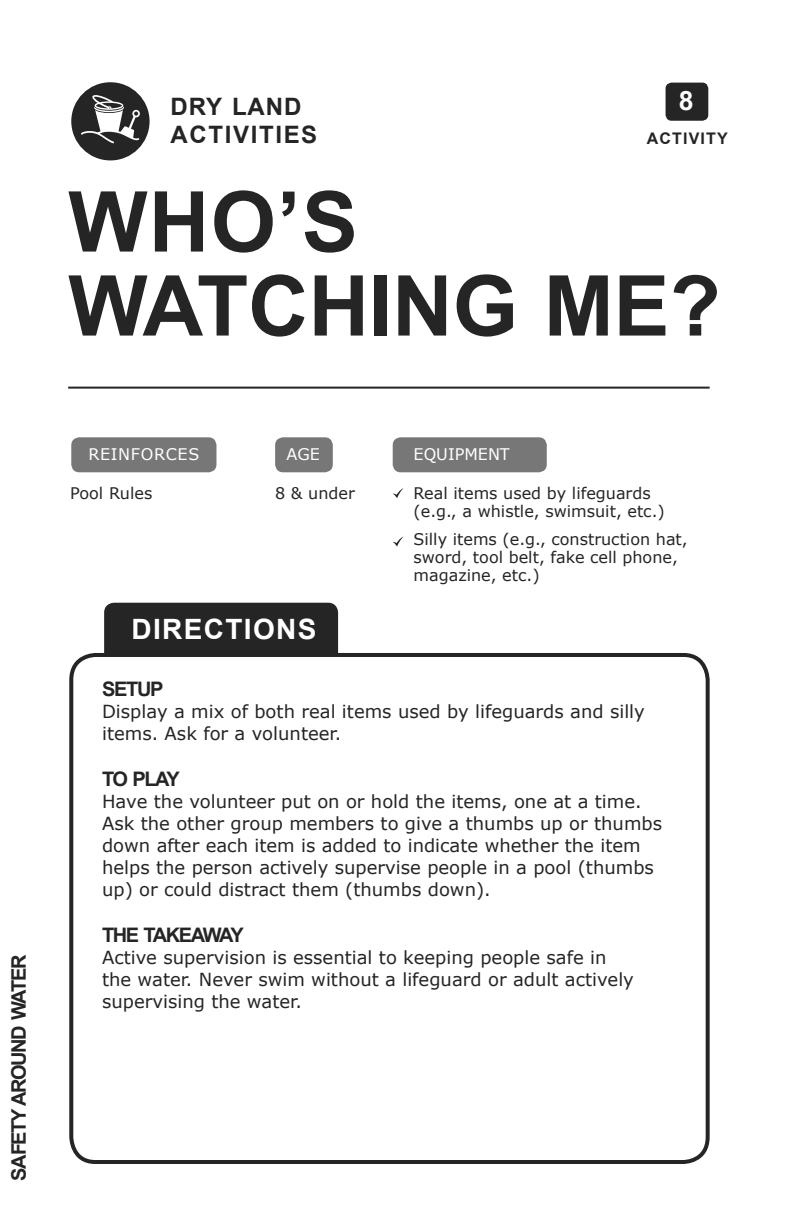
<style>
.page{position:relative;width:787px;height:1224px;background:#fff}
.page>*{position:absolute;margin:0;border:0;box-sizing:border-box;transform-origin:0 0}
.t1{font:700 84px/84px "Arial";letter-spacing:-.005em;color:#252525}
.t2{font:700 28px "Arial";letter-spacing:.05em;color:#fff}
.t3{font:700 26.6px "Arial";color:#fff}
.t4{font:700 24px/28.8px "Arial";letter-spacing:.07em;color:#252525}
.t5{font:700 20px "Arial";letter-spacing:-.065em;color:#252525}
.t6{font:18px/22px "Verdana";color:#252525}
.t7{font:16px/18px "Verdana";color:#252525}
.t8{font:16px "Verdana";color:#fff}
.t9{font:16px "Verdana";letter-spacing:.04em;color:#fff}
.t10{font:700 16px "Arial";letter-spacing:.07em;color:#252525}
</style>
<div class="page">
<div style="left:275px;top:437px;width:57px;height:35px;background:#777;border-radius:8px"></div>
<div style="left:392px;top:437px;width:154px;height:35px;background:#777;border-radius:8px"></div>
<div style="left:71px;top:437px;width:145px;height:35px;background:#777;border-radius:8px"></div>
<hr style="left:68px;top:387px;width:641px;height:2px;background:#252525">
<div style="left:71px;top:82px;width:78px;height:78px;background:#252525;border-radius:50%"></div>
<div style="left:665px;top:83px;width:43px;height:38px;background:#252525;border-radius:6px"></div>
<div style="left:104px;top:603px;width:234px;height:90px;background:#252525;border-radius:10px"></div>
<div style="left:69px;top:653px;width:640px;height:511px;background:#fff;border:4px solid #252525;border-radius:25px"></div>
<svg style="left:81px;top:93px;width:59px;height:50px"></svg>
<svg style="left:393px;top:488px;width:10px;height:10px"></svg>
<svg style="left:393px;top:536px;width:10px;height:11px"></svg>
<h3 class="t4" style="left:170px;top:94px;width:148px">DRY LAND<br>ACTIVITIES</h3>
<h3 class="t3" style="left:678px;top:91px;width:16px">8</h3>
<p class="t10" style="left:646px;top:132px;width:82px">ACTIVITY</p>
<h1 class="t1" style="left:68px;top:188px;width:653px">WHO’S<br>WATCHING ME?</h1>
<p class="t5" style="left:11px;top:1181px;width:227px;rotate:-90deg">SAFETY AROUND WATER</p>
<p class="t9" style="left:88px;top:448px;width:112px">REINFORCES</p>
<p class="t8" style="left:286px;top:448px;width:35px">AGE</p>
<p class="t8" style="left:413px;top:448px;width:98px">EQUIPMENT</p>
<p class="t7" style="left:70px;top:486px;width:84px">Pool Rules</p>
<p class="t7" style="left:275px;top:486px;width:81px">8 &amp; under</p>
<p class="t7" style="left:413px;top:486px;width:252px">Real items used by lifeguards (e.g., a whistle, swimsuit, etc.)</p>
<p class="t7" style="left:413px;top:532px;width:275px">Silly items (e.g., construction hat, sword, tool belt, fake cell phone, magazine, etc.)</p>
<h2 class="t2" style="left:131px;top:619px;width:186px">DIRECTIONS</h2>
<p class="t5" style="left:102px;top:682px;width:63px">SETUP</p>
<p class="t6" style="left:102px;top:702px;width:544px">Display a mix of both real items used by lifeguards and silly items. Ask for a volunteer.</p>
<p class="t5" style="left:102px;top:772px;width:79px">TO PLAY</p>
<p class="t6" style="left:102px;top:792px;width:561px">Have the volunteer put on or hold the items, one at a time.<br>Ask the other group members to give a thumbs up or thumbs down after each item is added to indicate whether the item helps the person actively supervise people in a pool (thumbs up) or could distract them (thumbs down).</p>
<p class="t5" style="left:102px;top:928px;width:143px">THE TAKEAWAY</p>
<p class="t6" style="left:102px;top:948px;width:533px">Active supervision is essential to keeping people safe in the water. Never swim without a lifeguard or adult actively supervising the water.</p>
</div>
